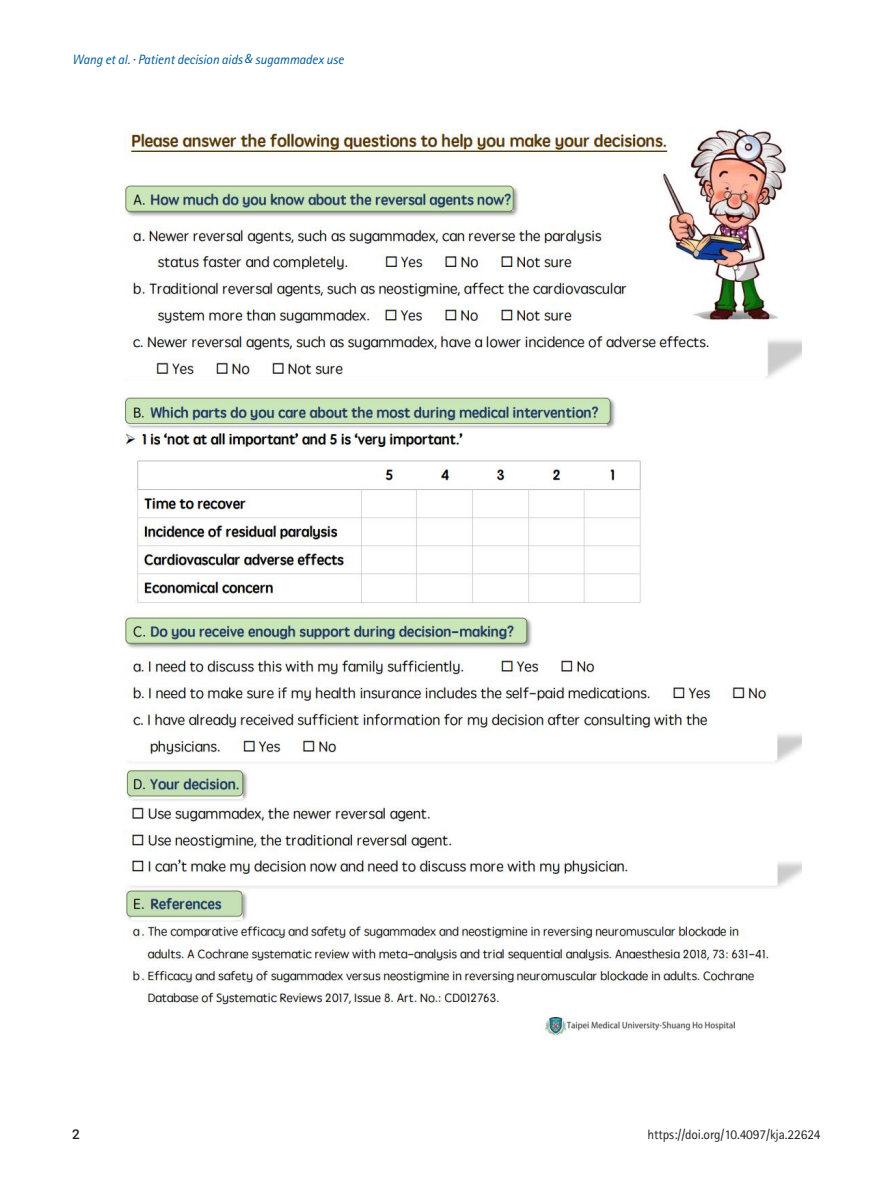
<style>
.page{position:relative;width:893px;height:1191px;background:#fff}
.page>*{position:absolute;margin:0;border:0;box-sizing:border-box;transform-origin:0 0}
.t1{font:italic 13.5px "Rotis Sans Serif Std";letter-spacing:-.01em;color:#015a98}
.t2{font:13.5px "Rotis Sans Serif Std";letter-spacing:-.01em;color:#231f20}
.t3{font:500 13.5px "Roboto";color:#231f20}
.s1{color:#231f20}
.s2{font-family:"Myriad Pro"}
</style>
<div class="page">
<img style="left:124px;top:128px;width:678px;height:909px">
<p class="t1" style="left:72px;top:51px;width:273px">Wang et al. <span class="s1">·</span> Patient decision aids <span class="s2">&amp;</span> sugammadex use</p>
<p class="t3" style="left:72px;top:1124px;width:9px">2</p>
<p class="t2" style="left:647px;top:1126px;width:175px">https://doi.org/10.4097/kja.22624</p>
</div>
